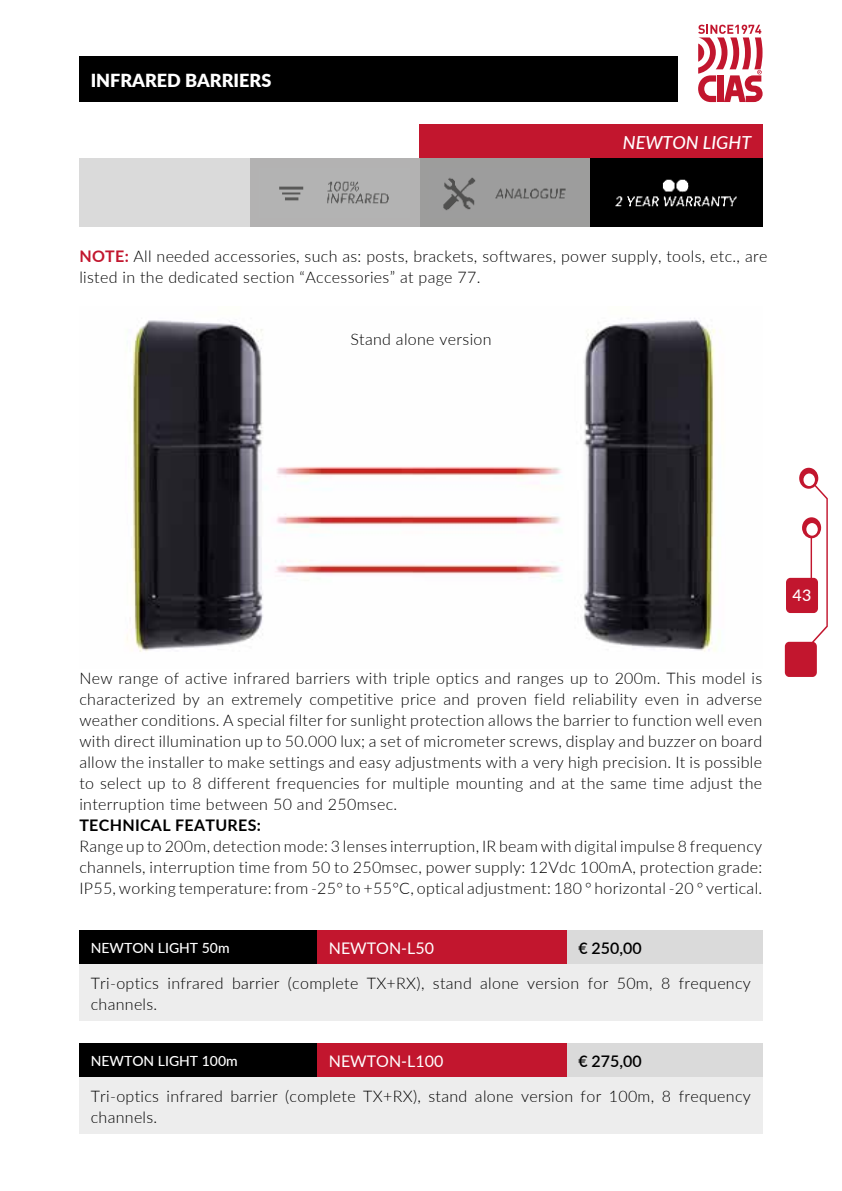
<style>
.page{position:relative;width:842px;height:1191px;background:#fff}
.page>*{position:absolute;margin:0;border:0;box-sizing:border-box;transform-origin:0 0}
.t1{font:900 18px "Lato";color:#fff}
.t2{font:italic 500 18px "Lato";color:#fff}
.t3{font:300 16px/21px "Lato";letter-spacing:.02em;color:#000}
.t4{font:16px "Lato";color:#fff}
.t5{font:700 16px "Lato";letter-spacing:.02em;color:#000}
.t6{font:600 16px "Lato";color:#000}
.t7{font:500 16px "Lato";color:#fff}
.t8{font:500 14px "Lato";color:#fff}
.s1{font-weight:700;color:#c2162e}
</style>
<div class="page">
<svg style="left:698px;top:25px;width:65px;height:77px"></svg>
<svg style="left:785px;top:468px;width:43px;height:209px"></svg>
<img style="left:126px;top:318px;width:594px;height:334px">
<div style="left:420px;top:125px;width:343px;height:34px;background:#c2162e"></div>
<div style="left:420px;top:159px;width:170px;height:68px;background:#9d9d9c"></div>
<img style="left:443px;top:177px;width:123px;height:34px">
<div style="left:249px;top:159px;width:171px;height:68px;background:#b3b2b2"></div>
<img style="left:279px;top:181px;width:110px;height:23px">
<div style="left:79px;top:159px;width:170px;height:68px;background:#dadada"></div>
<div style="left:79px;top:57px;width:598px;height:45px;background:#000"></div>
<div style="left:79px;top:930px;width:238px;height:34px;background:#000"></div>
<div style="left:317px;top:930px;width:250px;height:34px;background:#c2162e"></div>
<div style="left:567px;top:930px;width:196px;height:34px;background:#dadada"></div>
<div style="left:79px;top:964px;width:684px;height:56px;background:#ededed"></div>
<div style="left:590px;top:159px;width:173px;height:68px;background:#000"></div>
<img style="left:615px;top:179px;width:122px;height:28px">
<div style="left:79px;top:1043px;width:238px;height:34px;background:#000"></div>
<div style="left:317px;top:1043px;width:250px;height:34px;background:#c2162e"></div>
<div style="left:567px;top:1043px;width:196px;height:34px;background:#dadada"></div>
<div style="left:79px;top:1077px;width:684px;height:57px;background:#ededed"></div>
<p class="t1" style="left:91px;top:67px;width:182px">INFRARED BARRIERS</p>
<p class="t2" style="left:623px;top:129px;width:130px">NEWTON LIGHT</p>
<p class="t3" style="left:79px;top:246px;width:690px"><span class="s1">NOTE:</span> All needed accessories, such as: posts, brackets, softwares, power supply, tools, etc., are listed in the dedicated section “Accessories” at page 77.</p>
<p class="t3" style="left:350px;top:328px;width:143px">Stand alone version</p>
<p class="t3" style="left:79px;top:667px;width:684px;text-align:justify">New range of active infrared barriers with triple optics and ranges up to 200m. This model is characterized by an extremely competitive price and proven field reliability even in adverse weather conditions. A special filter for sunlight protection allows the barrier to function well even with direct illumination up to 50.000 lux; a set of micrometer screws, display and buzzer on board allow the installer to make settings and easy adjustments with a very high precision. It is possible to select up to 8 different frequencies for multiple mounting and at the same time adjust the interruption time between 50 and 250msec.</p>
<p class="t5" style="left:79px;top:813px;width:183px">TECHNICAL FEATURES:</p>
<p class="t3" style="left:79px;top:835px;width:684px;text-align:justify">Range up to 200m, detection mode: 3 lenses interruption, IR beam with digital impulse 8 frequency channels, interruption time from 50 to 250msec, power supply: 12Vdc 100mA, protection grade:<br>IP55, working temperature: from -25° to +55°C, optical adjustment: 180 ° horizontal -20 ° vertical.</p>
<p class="t8" style="left:91px;top:937px;width:140px">NEWTON LIGHT 50m</p>
<p class="t4" style="left:329px;top:936px;width:107px">NEWTON-L50</p>
<p class="t6" style="left:578px;top:936px;width:65px">€ 250,00</p>
<p class="t3" style="left:91px;top:971px;width:662px">Tri-optics infrared barrier (complete TX+RX), stand alone version for 50m, 8 frequency channels.</p>
<p class="t8" style="left:91px;top:1051px;width:148px">NEWTON LIGHT 100m</p>
<p class="t4" style="left:329px;top:1049px;width:116px">NEWTON-L100</p>
<p class="t6" style="left:578px;top:1049px;width:65px">€ 275,00</p>
<p class="t3" style="left:91px;top:1085px;width:662px">Tri-optics infrared barrier (complete TX+RX), stand alone version for 100m, 8 frequency channels.</p>
<p class="t7" style="left:793px;top:583px;width:20px">43</p>
</div>
